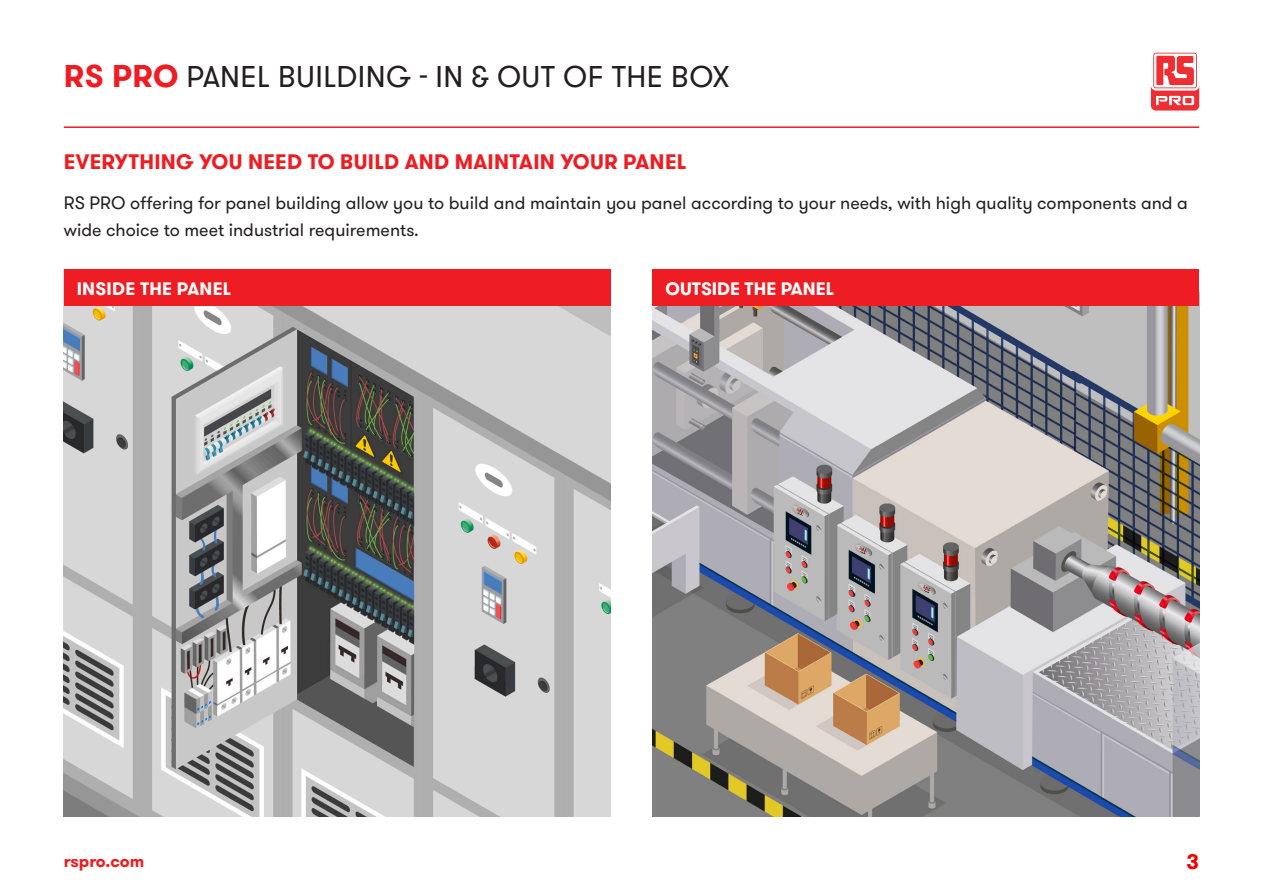
<style>
.page{position:relative;width:1263px;height:893px;background:#fff}
.page>*{position:absolute;margin:0;border:0;box-sizing:border-box;transform-origin:0 0}
.t1{font:30px "GT Walsheim";letter-spacing:.015em;color:#231f20}
.t2{font:700 21px "GT Walsheim";letter-spacing:.015em;color:#ee1d23}
.t3{font:700 21px "GT Walsheim";color:#ef0000}
.t4{font:18px/27px "GT Walsheim";color:#231f20}
.t5{font:700 18px "GT Walsheim";color:#fff}
.t6{font:700 16.5px "GT Walsheim";letter-spacing:-.005em;color:#ee1d23}
.s1{font-weight:700;font-size:31.5px;color:#ee1d23}
</style>
<div class="page">
<hr style="left:64px;top:126px;width:1135px;height:2px;background:#ee1d23">
<svg style="left:1151px;top:51px;width:48px;height:40px"></svg>
<svg style="left:1151px;top:53px;width:48px;height:58px"></svg>
<img style="left:653px;top:306px;width:546px;height:510px">
<div style="left:653px;top:270px;width:546px;height:36px;background:#ee1d23"></div>
<img style="left:64px;top:270px;width:547px;height:546px">
<div style="left:64px;top:270px;width:546px;height:36px;background:#ee1d23"></div>
<p class="t1" style="left:64px;top:58px;width:667px"><span class="s1">RS PRO</span> PANEL BUILDING ‑ IN &amp; OUT OF THE BOX</p>
<p class="t2" style="left:64px;top:148px;width:624px">EVERYTHING YOU NEED TO BUILD AND MAINTAIN YOUR PANEL</p>
<p class="t4" style="left:64px;top:189px;width:1126px">RS PRO offering for panel building allow you to build and maintain you panel according to your needs, with high quality components and a wide choice to meet industrial requirements.</p>
<p class="t5" style="left:77px;top:276px;width:156px">INSIDE THE PANEL</p>
<p class="t5" style="left:665px;top:276px;width:170px">OUTSIDE THE PANEL</p>
<p class="t6" style="left:64px;top:851px;width:82px">rspro.com</p>
<p class="t3" style="left:1186px;top:848px;width:14px">3</p>
</div>
